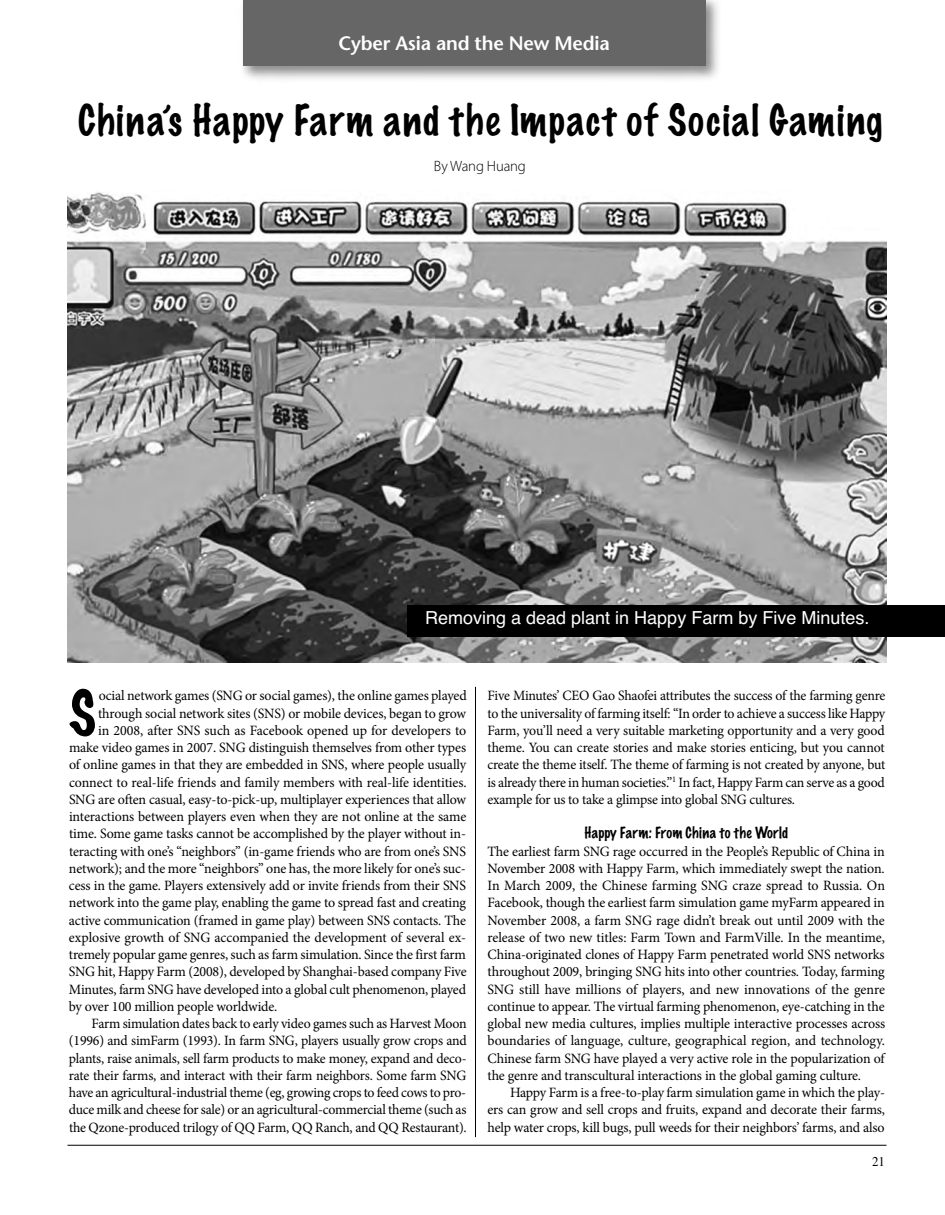
<style>
.page{position:relative;width:945px;height:1215px;background:#fff}
.page>*{position:absolute;margin:0;border:0;box-sizing:border-box;transform-origin:0 0}
.t1{font:100 56.1px "Marker Felt";color:#000}
.t2{font:100 39px "Marker Felt";letter-spacing:.045em;color:#000}
.t3{font:600 19.5px "Stone Sans";letter-spacing:-.015em;color:#fff}
.t4{font:18px "Helvetica";color:#fff}
.t5{font:300 15px "Myriad Pro";letter-spacing:-.01em;color:#000}
.t6{font:14.25px/17.2px "Minion Pro";letter-spacing:-.015em;color:#000;text-align:justify}
.t7{font:100 14.25px "Marker Felt";letter-spacing:.025em;color:#000}
.t8{font:13.5px "EAA Times";color:#000;scale:.95 1}
</style>
<div class="page">
<hr style="left:475px;top:687px;width:1px;height:450px;background:#000">
<hr style="left:68px;top:1145px;width:818px;height:1px;background:#000">
<img style="left:243px;top:0;width:475px;height:79px">
<div style="left:243px;top:0;width:462px;height:66px;background:#666"></div>
<img style="left:68px;top:192px;width:819px;height:470px">
<div style="left:407px;top:605px;width:538px;height:32px;background:#000"></div>
<h3 class="t3" style="left:339px;top:35px;width:273px">Cyber Asia and the New Media</h3>
<h2 class="t2" style="left:78px;top:89px;width:806px">China’s Happy Farm and the Impact of Social Gaming</h2>
<p class="t5" style="left:434px;top:160px;width:94px">By Wang Huang</p>
<p class="t4" style="left:425px;top:608px;width:446px">Removing a dead plant in Happy Farm by Five Minutes.</p>
<h1 class="t1" style="left:69px;top:669px;width:28px">S</h1>
<p class="t6" style="left:99px;top:688px;width:370px">ocial network games (SNG or social games), the online games played</p>
<p class="t6" style="left:98px;top:706px;width:370px">through social network sites (SNS) or mobile devices, began to grow</p>
<p class="t6" style="left:98px;top:723px;width:370px">in 2008, after SNS such as Facebook opened up for developers to</p>
<p class="t6" style="left:69px;top:740px;width:399px">make video games in 2007. SNG distinguish themselves from other types</p>
<p class="t6" style="left:69px;top:757px;width:399px">of online games in that they are embedded in SNS, where people usually</p>
<p class="t6" style="left:69px;top:775px;width:399px">connect to real-life friends and family members with real-life identities.</p>
<p class="t6" style="left:69px;top:792px;width:399px">SNG are often casual, easy-to-pick-up, multiplayer experiences that allow</p>
<p class="t6" style="left:69px;top:809px;width:399px">interactions between players even when they are not online at the same</p>
<p class="t6" style="left:69px;top:826px;width:399px">time. Some game tasks cannot be accomplished by the player without in-</p>
<p class="t6" style="left:69px;top:844px;width:399px">teracting with one’s “neighbors” (in-game friends who are from one’s SNS</p>
<p class="t6" style="left:69px;top:861px;width:398px">network); and the more “neighbors” one has, the more likely for one’s suc-</p>
<p class="t6" style="left:69px;top:878px;width:399px">cess in the game. Players extensively add or invite friends from their SNS</p>
<p class="t6" style="left:69px;top:895px;width:399px">network into the game play, enabling the game to spread fast and creating</p>
<p class="t6" style="left:69px;top:913px;width:399px">active communication (framed in game play) between SNS contacts. The</p>
<p class="t6" style="left:69px;top:930px;width:399px">explosive growth of SNG accompanied the development of several ex-</p>
<p class="t6" style="left:69px;top:947px;width:399px">tremely popular game genres, such as farm simulation. Since the first farm</p>
<p class="t6" style="left:69px;top:964px;width:399px">SNG hit, Happy Farm (2008), developed by Shanghai-based company Five</p>
<p class="t6" style="left:69px;top:982px;width:399px">Minutes, farm SNG have developed into a global cult phenomenon, played</p>
<p class="t6" style="left:69px;top:999px;width:210px">by over 100 million people worldwide.</p>
<p class="t6" style="left:91px;top:1016px;width:377px">Farm simulation dates back to early video games such as Harvest Moon</p>
<p class="t6" style="left:69px;top:1033px;width:399px">(1996) and simFarm (1993). In farm SNG, players usually grow crops and</p>
<p class="t6" style="left:69px;top:1051px;width:399px">plants, raise animals, sell farm products to make money, expand and deco-</p>
<p class="t6" style="left:69px;top:1068px;width:399px">rate their farms, and interact with their farm neighbors. Some farm SNG</p>
<p class="t6" style="left:69px;top:1085px;width:399px">have an agricultural-industrial theme (eg, growing crops to feed cows to pro-</p>
<p class="t6" style="left:69px;top:1102px;width:399px">duce milk and cheese for sale) or an agricultural-commercial theme (such as</p>
<p class="t6" style="left:69px;top:1120px;width:399px">the Qzone-produced trilogy of QQ Farm, QQ Ranch, and QQ Restaurant).</p>
<p class="t6" style="left:487px;top:688px;width:399px">Five Minutes’ CEO Gao Shaofei attributes the success of the farming genre to the universality of farming itself: “In order to achieve a success like Happy Farm, you’ll need a very suitable marketing opportunity and a very good theme. You can create stories and make stories enticing, but you cannot create the theme itself. The theme of farming is not created by anyone, but is already there in human societies.”<sup>1</sup> In fact, Happy Farm can serve as a good example for us to take a glimpse into global SNG cultures.</p>
<p class="t7" style="left:584px;top:822px;width:205px">Happy Farm: From China to the World</p>
<p class="t6" style="left:488px;top:844px;width:399px">The earliest farm SNG rage occurred in the People’s Republic of China in November 2008 with Happy Farm, which immediately swept the nation.<br>In March 2009, the Chinese farming SNG craze spread to Russia. On Facebook, though the earliest farm simulation game myFarm appeared in November 2008, a farm SNG rage didn’t break out until 2009 with the release of two new titles: Farm Town and FarmVille. In the meantime, China-originated clones of Happy Farm penetrated world SNS networks throughout 2009, bringing SNG hits into other countries. Today, farming SNG still have millions of players, and new innovations of the genre continue to appear. The virtual farming phenomenon, eye-catching in the global new media cultures, implies multiple interactive processes across boundaries of language, culture, geographical region, and technology.<br>Chinese farm SNG have played a very active role in the popularization of the genre and transcultural interactions in the global gaming culture.</p>
<p class="t6" style="left:488px;top:1085px;width:399px;text-indent:22px">Happy Farm is a free-to-play farm simulation game in which the play&shy;ers can grow and sell crops and fruits, expand and decorate their farms, help water crops, kill bugs, pull weeds for their neighbors’ farms, and also</p>
<p class="t8" style="left:872px;top:1157px;width:15px">21</p>
</div>
